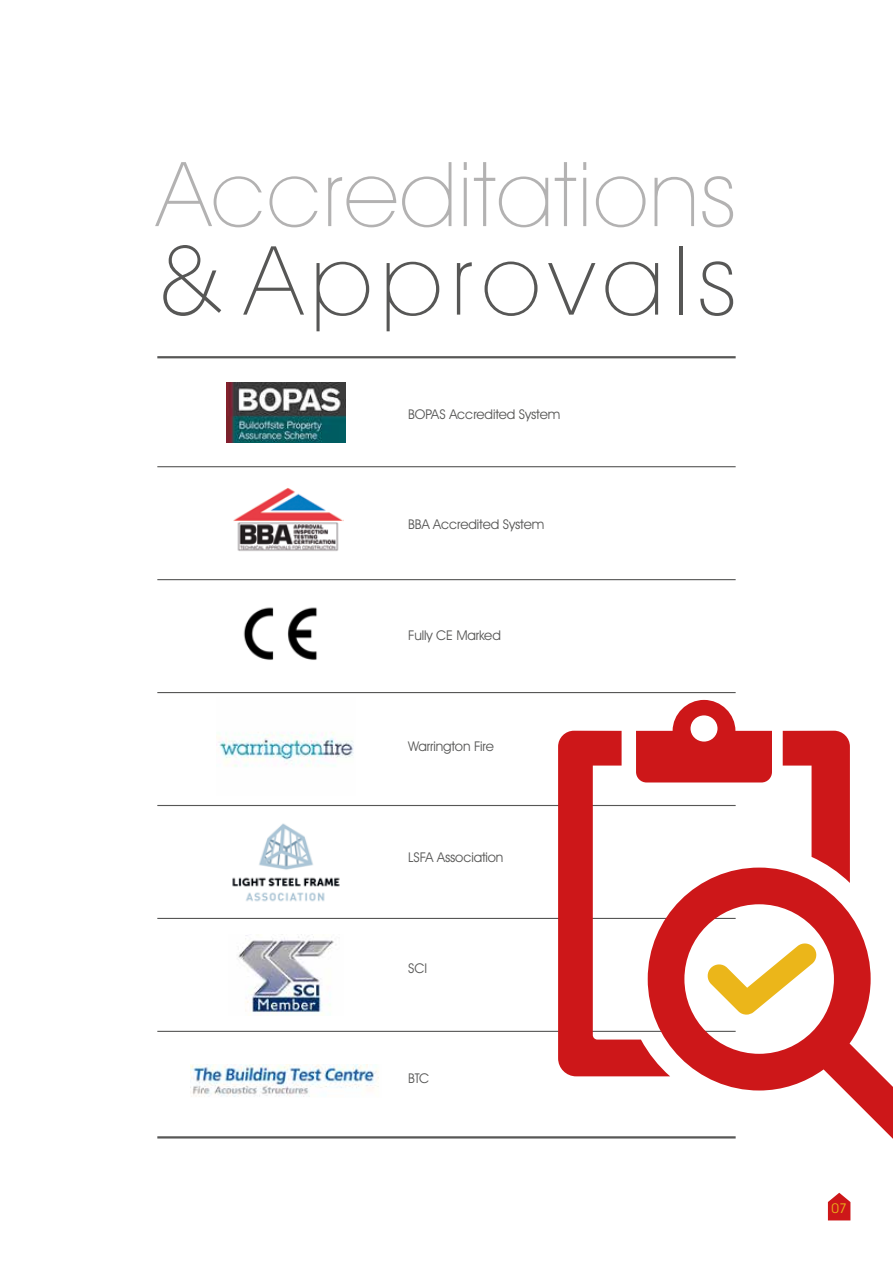
<style>
.page{position:relative;width:893px;height:1263px;background:#fff}
.page>*{position:absolute;margin:0;border:0;box-sizing:border-box;transform-origin:0 0}
.t1{font:200 96px "Avant Garde IT Cby BT";letter-spacing:.1em;color:#575756}
.t2{font:200 90px "Avant Garde IT Cby BT";letter-spacing:.015em;color:#b3b2b2}
.t3{font:13.5px "Avant Garde IT Cby BT";letter-spacing:-.01em;color:#575756}
.t4{font:13.5px "Avant Garde IT Cby BT";color:#ebb61a}
</style>
<div class="page">
<hr style="left:157px;top:1136px;width:579px;height:2px;background:#575756">
<hr style="left:157px;top:918px;width:579px;height:1px;background:#575756">
<hr style="left:157px;top:1031px;width:579px;height:1px;background:#575756">
<svg style="left:828px;top:1193px;width:22px;height:27px"></svg>
<hr style="left:157px;top:356px;width:579px;height:2px;background:#575756">
<hr style="left:157px;top:579px;width:579px;height:1px;background:#575756">
<hr style="left:157px;top:466px;width:579px;height:1px;background:#575756">
<hr style="left:157px;top:692px;width:579px;height:1px;background:#575756">
<hr style="left:157px;top:805px;width:579px;height:1px;background:#575756">
<img style="left:233px;top:488px;width:111px;height:63px">
<img style="left:243px;top:607px;width:74px;height:53px">
<img style="left:216px;top:732px;width:138px;height:35px">
<img style="left:232px;top:823px;width:108px;height:79px">
<img style="left:238px;top:934px;width:96px;height:82px">
<img style="left:191px;top:1064px;width:188px;height:33px">
<img style="left:227px;top:382px;width:118px;height:61px">
<svg style="left:648px;top:914px;width:245px;height:225px"></svg>
<svg style="left:558px;top:700px;width:292px;height:376px"></svg>
<h2 class="t2" style="left:157px;top:140px;width:580px">Accreditations</h2>
<h1 class="t1" style="left:157px;top:222px;width:580px">&amp; Approvals</h1>
<p class="t3" style="left:408px;top:406px;width:154px">BOPAS Accredited System</p>
<p class="t3" style="left:408px;top:516px;width:138px">BBA Accredited System</p>
<p class="t3" style="left:408px;top:627px;width:94px">Fully CE Marked</p>
<p class="t3" style="left:408px;top:738px;width:87px">Warrington Fire</p>
<p class="t3" style="left:408px;top:849px;width:97px">LSFA Association</p>
<p class="t3" style="left:408px;top:959px;width:20px">SCI</p>
<p class="t3" style="left:408px;top:1070px;width:23px">BTC</p>
<p class="t4" style="left:831px;top:1200px;width:17px">07</p>
</div>
